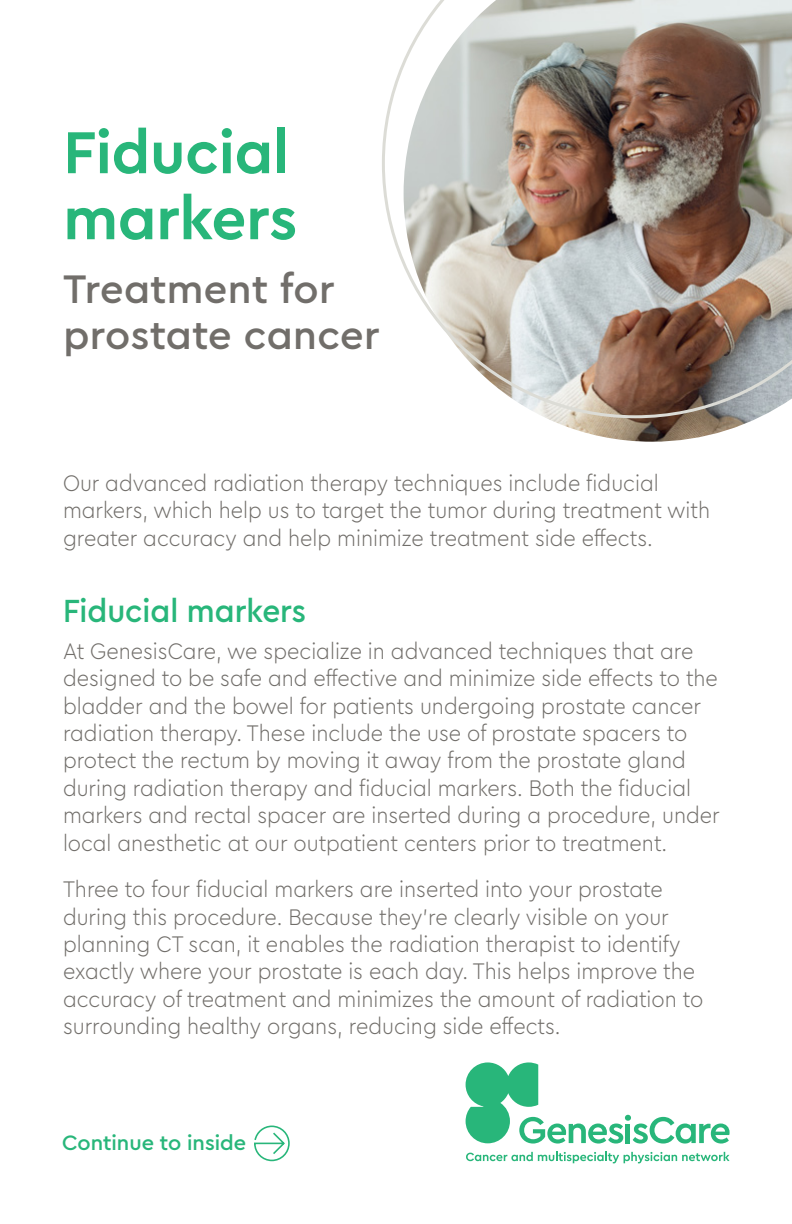
<style>
.page{position:relative;width:792px;height:1224px;background:#fff}
.page>*{position:absolute;margin:0;border:0;box-sizing:border-box;transform-origin:0 0}
.t1{font:700 62px/66px "Genesis Care Sans";color:#28b67a}
.t2{font:500 42px/46px "Genesis Care Sans";letter-spacing:.01em;color:#716e6a}
.t3{font:500 33.8px "Genesis Care Sans";color:#28b67a;scale:.95 1}
.t4{font:300 23.2px/27.4px "Genesis Care Sans";color:#716e6a;scale:.95 1}
.t5{font:500 22px "Genesis Care Sans";color:#28b67a}
</style>
<div class="page">
<svg style="left:466px;top:1062px;width:264px;height:82px"></svg>
<svg style="left:466px;top:1152px;width:264px;height:11px"></svg>
<img style="left:547px;top:418px;width:210px;height:24px">
<img style="left:382px;top:0;width:410px;height:418px">
<svg style="left:254px;top:1125px;width:36px;height:37px"></svg>
<h1 class="t1" style="left:63px;top:116px;width:235px">Fiducial markers</h1>
<h2 class="t2" style="left:63px;top:264px;width:317px">Treatment for prostate cancer</h2>
<p class="t4" style="left:63px;top:468px;width:683px">Our advanced radiation therapy techniques include fiducial markers, which help us to target the tumor during treatment with greater accuracy and help minimize treatment side effects.</p>
<h3 class="t3" style="left:63px;top:588px;width:258px">Fiducial markers</h3>
<p class="t4" style="left:63px;top:636px;width:693px">At GenesisCare, we specialize in advanced techniques that are designed to be safe and effective and minimize side effects to the bladder and the bowel for patients undergoing prostate cancer radiation therapy. These include the use of prostate spacers to protect the rectum by moving it away from the prostate gland during radiation therapy and fiducial markers. Both the fiducial markers and rectal spacer are inserted during a procedure, under local anesthetic at our outpatient centers prior to treatment.</p>
<p class="t4" style="left:63px;top:875px;width:676px">Three to four fiducial markers are inserted into your prostate during this procedure. Because they’re clearly visible on your planning CT scan, it enables the radiation therapist to identify exactly where your prostate is each day. This helps improve the accuracy of treatment and minimizes the amount of radiation to surrounding healthy organs, reducing side effects.</p>
<p class="t5" style="left:62px;top:1128px;width:185px">Continue to inside</p>
</div>
